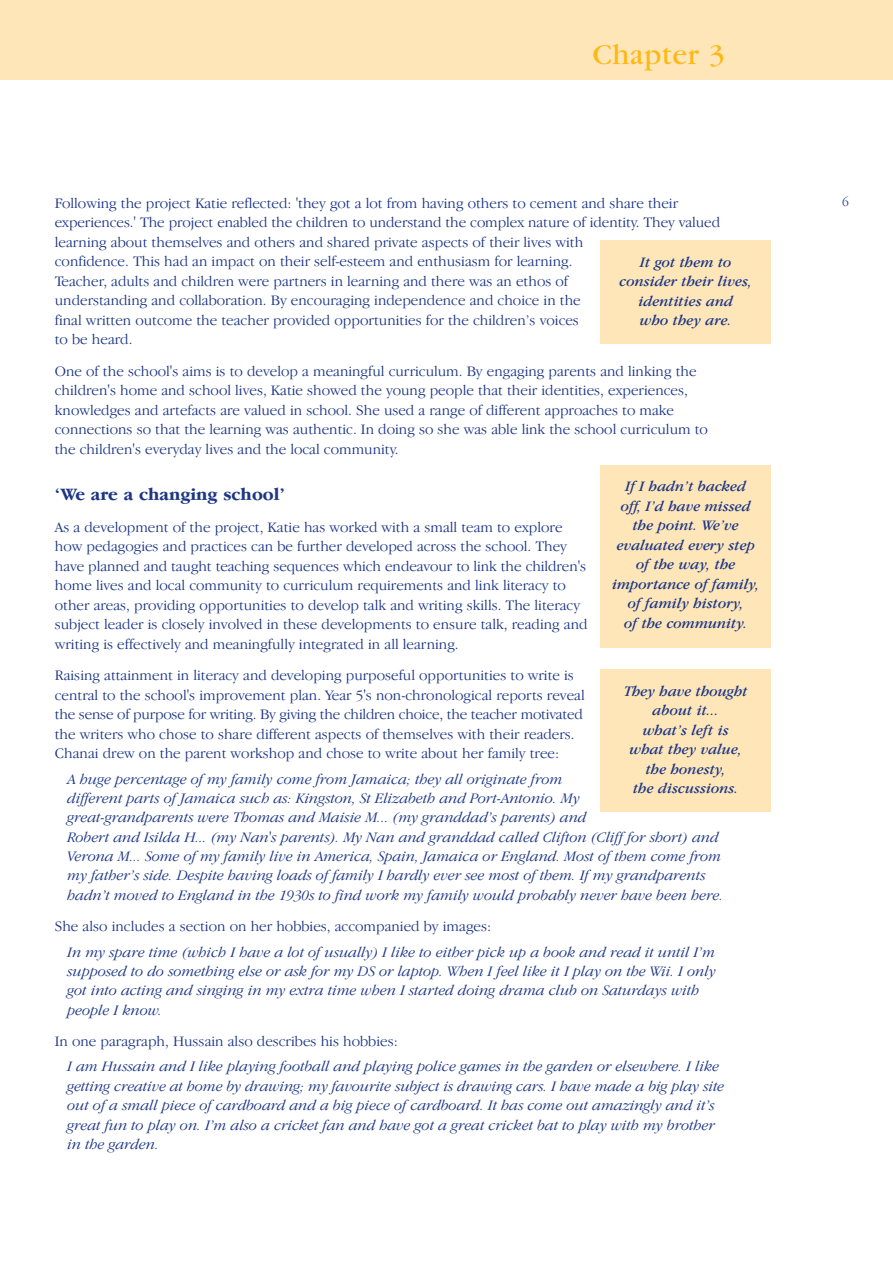
<style>
.page{position:relative;width:893px;height:1263px;background:#fff}
.page>*{position:absolute;margin:0;border:0;box-sizing:border-box;transform-origin:0 0}
.t1{font:30px "Garamond";letter-spacing:.02em;color:#fcb814}
.t2{font:700 18px "Garamond IT Cby BT";color:#1c3685}
.t3{font:300 15px/19.5px "Garamond IT Cby BT";color:#1c3685}
.t4{font:italic 300 15px/19.4px "Garamond IT Cby BT";color:#1c3685}
.t5{font:italic 15px/19.5px "Garamond IT Cby BT";color:#1c3685;text-align:center}
.t6{font:300 13.5px "Garamond IT Cby BT";color:#1c3685}
</style>
<div class="page">
<div style="left:0;top:0;width:893px;height:79px;background:#fee6b9"></div>
<div style="left:601px;top:240px;width:170px;height:104px;background:#fee6b9"></div>
<div style="left:601px;top:465px;width:170px;height:182px;background:#fee6b9"></div>
<div style="left:601px;top:669px;width:170px;height:143px;background:#fee6b9"></div>
<h1 class="t1" style="left:593px;top:44px;width:134px">Chapter 3</h1>
<p class="t3" style="left:55px;top:194px;width:667px">Following the project Katie reflected: 'they got a lot from having others to cement and share their experiences.' The project enabled the children to understand the complex nature of identity. They valued learning about themselves and others and shared private aspects of their lives with<br>confidence. This had an impact on their self-esteem and enthusiasm for learning.<br>Teacher, adults and children were partners in learning and there was an ethos of<br>understanding and collaboration. By encouraging independence and choice in the<br>final written outcome the teacher provided opportunities for the children’s voices<br>to be heard.</p>
<p class="t3" style="left:55px;top:362px;width:655px">One of the school's aims is to develop a meaningful curriculum. By engaging parents and linking the children's home and school lives, Katie showed the young people that their identities, experiences, knowledges and artefacts are valued in school. She used a range of different approaches to make connections so that the learning was authentic. In doing so she was able link the school curriculum to the children's everyday lives and the local community.</p>
<p class="t2" style="left:55px;top:489px;width:232px">‘We are a changing school’</p>
<p class="t3" style="left:55px;top:518px;width:534px">As a development of the project, Katie has worked with a small team to explore how pedagogies and practices can be further developed across the school. They have planned and taught teaching sequences which endeavour to link the children's home lives and local community to curriculum requirements and link literacy to other areas, providing opportunities to develop talk and writing skills. The literacy subject leader is closely involved in these developments to ensure talk, reading and writing is effectively and meaningfully integrated in all learning.</p>
<p class="t3" style="left:55px;top:667px;width:531px">Raising attainment in literacy and developing purposeful opportunities to write is central to the school's improvement plan. Year 5's non-chronological reports reveal the sense of purpose for writing. By giving the children choice, the teacher motivated the writers who chose to share different aspects of themselves with their readers.<br>Chanai drew on the parent workshop and chose to write about her family tree:</p>
<p class="t4" style="left:68px;top:770px;width:657px">A huge percentage of my family come from Jamaica; they all originate from<br>different parts of Jamaica such as: Kingston, St Elizabeth and Port-Antonio. My<br>great-grandparents were Thomas and Maisie M... (my granddad’s parents) and<br>Robert and Isilda H... (my Nan's parents). My Nan and granddad called Clifton (Cliff for short) and Verona M... Some of my family live in America, Spain, Jamaica or England. Most of them come from my father’s side. Despite having loads of family I hardly ever see most of them. If my grandparents hadn’t moved to England in the 1930s to find work my family would probably never have been here.</p>
<p class="t3" style="left:55px;top:918px;width:438px">She also includes a section on her hobbies, accompanied by images:</p>
<p class="t4" style="left:68px;top:943px;width:650px">In my spare time (which I have a lot of usually) I like to either pick up a book and read it until I’m supposed to do something else or ask for my DS or laptop. When I feel like it I play on the Wii. I only got into acting and singing in my extra time when I started doing drama club on Saturdays with people I know.</p>
<p class="t3" style="left:55px;top:1033px;width:344px">In one paragraph, Hussain also describes his hobbies:</p>
<p class="t4" style="left:68px;top:1058px;width:658px">I am Hussain and I like playing football and playing police games in the garden or elsewhere. I like getting creative at home by drawing; my favourite subject is drawing cars. I have made a big play site out of a small piece of cardboard and a big piece of cardboard. It has come out amazingly and it’s great fun to play on. I’m also a cricket fan and have got a great cricket bat to play with my brother in the garden.</p>
<p class="t5" style="left:620px;top:254px;width:134px">It got them to consider their lives, identities and<br>who they are.</p>
<p class="t5" style="left:612px;top:478px;width:149px">If I hadn’t backed<br>off, I’d have missed the point. We’ve evaluated every step of the way, the importance of family, of family history,<br>of the community.</p>
<p class="t5" style="left:624px;top:682px;width:125px">They have thought about it...<br>what’s left is what they value, the honesty,<br>the discussions.</p>
<p class="t6" style="left:842px;top:197px;width:8px">6</p>
</div>
